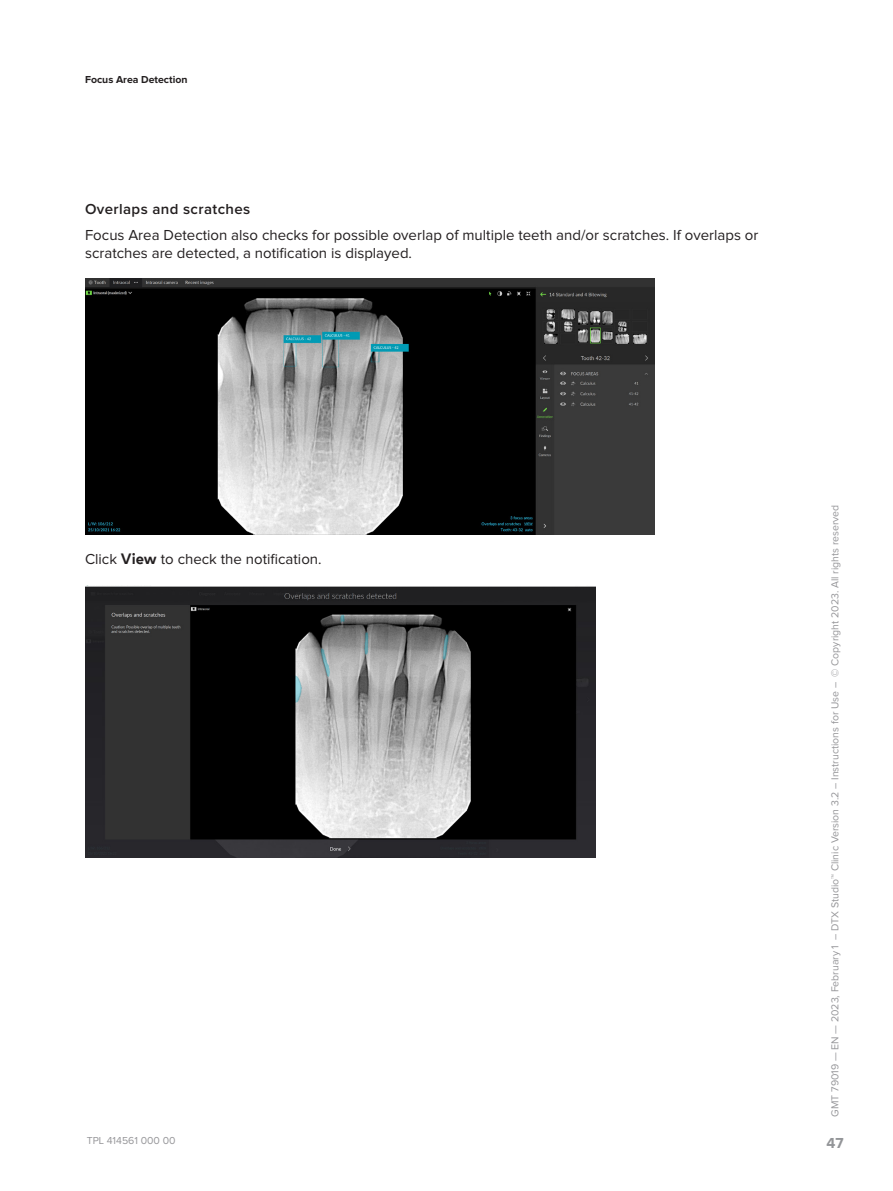
<style>
.page{position:relative;width:893px;height:1191px;background:#fff}
.page>*{position:absolute;margin:0;border:0;box-sizing:border-box;transform-origin:0 0}
.Body{font:15px/18px "Proxima Nova";color:#231f20}
.Header_4{font:600 15px "Proxima Nova";letter-spacing:.025em;color:#231f20}
.t1{font:700 15px "Proxima Nova";color:#939598}
.t2{font:10.5px "Proxima Nova";color:#969699}
.t3{font:700 10.5px "Proxima Nova";color:#231f20}
.s1{font-family:"Mark Pro";font-weight:700}
</style>
<div class="page">
<img style="left:85px;top:278px;width:570px;height:256px">
<img style="left:85px;top:586px;width:510px;height:271px">
<p class="t3" style="left:85px;top:74px;width:104px">Focus Area Detection</p>
<p class="Header_4" style="left:85px;top:202px;width:167px">Overlaps and scratches</p>
<p class="Body" style="left:85px;top:227px;width:675px">Focus Area Detection also checks for possible overlap of multiple teeth and/or scratches. If overlaps or scratches are detected, a notification is displayed.</p>
<p class="Body" style="left:85px;top:550px;width:238px">Click <span class="s1">View</span> to check the notification.</p>
<p class="t2" style="left:87px;top:1135px;width:90px">TPL 414561 000 00</p>
<p class="t2" style="left:830px;top:1116px;width:613px;rotate:-90deg">GMT 79019 — EN — 2023, February 1 – DTX Studio™ Clinic Version 3.2 – Instructions for Use – © Copyright 2023. All rights reserved</p>
<p class="t1" style="left:827px;top:1135px;width:19px">47</p>
</div>
